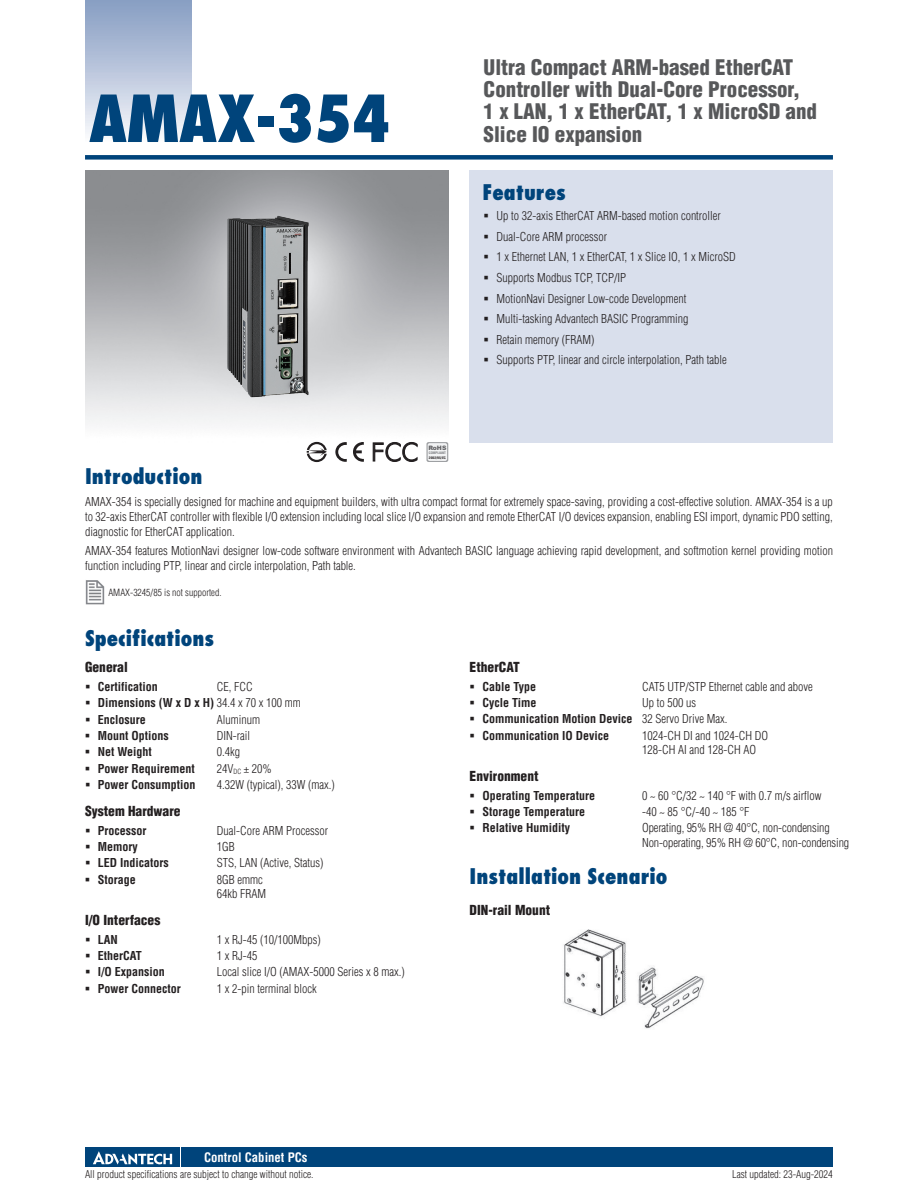
<style>
.page{position:relative;width:918px;height:1188px;background:#fff}
.page>*{position:absolute;margin:0;border:0;box-sizing:border-box;transform-origin:0 0}
.t1{font:800 condensed 63px "Futura";color:#00447b}
.t2{font:900 condensed 21px/22.5px "Helvetica";color:#57585a}
.t3{font:800 condensed 21px "Futura";color:#00447b}
.t4{font:900 condensed 13.5px "Helvetica";color:#231f20}
.t5{font:700 condensed 12.75px "Helvetica";color:#fff}
.t6{font:300 condensed 12px/20.7px "Helvetica";color:#231f20}
.t7{font:700 condensed 12px/16.4px "Helvetica";color:#231f20}
.t8{font:300 condensed 10.5px "Helvetica";color:#231f20}
.t9{font:300 condensed 9.75px "Helvetica";color:#231f20}
.t10{font:900 6px "Arial";color:#636366}
.t11{font:700 condensed 3.3px "Helvetica";color:#231f20;scale:1.11 1}
.t12{font:700 condensed 3.3px "Helvetica";color:#76787b;scale:1.05 1}
.s1{font-weight:300}
</style>
<div class="page">
<div style="left:85px;top:155px;width:748px;height:5px;background:#00447b"></div>
<div style="left:85px;top:0;width:106px;height:143px;background:linear-gradient(to bottom,#849bc1,#f9fafc)"></div>
<div style="left:182px;top:1147px;width:651px;height:20px;background:#00447b"></div>
<div style="left:85px;top:1147px;width:95px;height:20px;background:#00447b"></div>
<svg style="left:93px;top:1151px;width:79px;height:14px"></svg>
<div style="left:470px;top:170px;width:363px;height:272px;background:#d9dfec"></div>
<svg style="left:335px;top:442px;width:12px;height:20px"></svg>
<svg style="left:353px;top:442px;width:11px;height:20px"></svg>
<svg style="left:372px;top:442px;width:46px;height:20px"></svg>
<svg style="left:307px;top:442px;width:20px;height:20px"></svg>
<img style="left:563px;top:929px;width:141px;height:100px">
<svg style="left:426px;top:442px;width:22px;height:20px"></svg>
<div style="left:428px;top:443px;width:19px;height:18px;background:#f2f3f4;border-radius:2px"></div>
<img style="left:210px;top:204px;width:115px;height:205px">
<img style="left:85px;top:580px;width:19px;height:24px">
<h1 class="t1" style="left:89px;top:79px;width:303px">AMAX-354</h1>
<p class="t10" style="left:428px;top:443px;width:20px">RoHS</p>
<p class="t12" style="left:429px;top:451px;width:18px">COMPLIANT</p>
<p class="t11" style="left:429px;top:456px;width:17px">2002/95/EC</p>
<h2 class="t2" style="left:484px;top:55px;width:335px">Ultra Compact ARM-based EtherCAT<br>Controller with Dual-Core Processor,<br>1 x LAN, 1 x EtherCAT, 1 x MicroSD and<br>Slice IO expansion</h2>
<h2 class="t3" style="left:482px;top:179px;width:85px">Features</h2>
<p class="t6" style="left:496px;top:205px;width:241px">Up to 32-axis EtherCAT ARM-based motion controller Dual-Core ARM processor<br>1 x Ethernet LAN, 1 x EtherCAT, 1 x Slice IO, 1 x MicroSD Supports Modbus TCP, TCP/IP<br>MotionNavi Designer Low-code Development Multi-tasking Advantech BASIC Programming<br>Retain memory (FRAM)<br>Supports PTP, linear and circle interpolation, Path table</p>
<h2 class="t3" style="left:85px;top:463px;width:119px">Introduction</h2>
<p class="t6" style="left:85px;top:494px;width:749px;line-height:15px;text-align:justify">AMAX-354 is specially designed for machine and equipment builders, with ultra compact format for extremely space-saving, providing a cost-effective solution. AMAX-354 is a up to 32-axis EtherCAT controller with flexible I/O extension including local slice I/O expansion and remote EtherCAT I/O devices expansion, enabling ESI import, dynamic PDO setting, diagnostic for EtherCAT application.</p>
<p class="t6" style="left:85px;top:543px;width:749px;line-height:15px">AMAX-354 features MotionNavi designer low-code software environment with Advantech BASIC language achieving rapid development, and softmotion kernel providing motion function including PTP, linear and circle interpolation, Path table.</p>
<p class="t9" style="left:108px;top:586px;width:115px">AMAX-3245/85 is not supported.</p>
<h2 class="t3" style="left:85px;top:625px;width:131px">Specifications</h2>
<p class="t4" style="left:85px;top:659px;width:44px">General</p>
<p class="t7" style="left:98px;top:678px;width:62px">Certification</p>
<p class="t7" style="left:98px;top:678px;width:205px;text-indent:119px"><span class="s1">CE, FCC<br></span>Dimensions (W x D x H) <span class="s1">34.4 x 70 x 100 mm<br></span>Enclosure</p>
<p class="t6" style="left:217px;top:709px;width:45px">Aluminum</p>
<p class="t7" style="left:98px;top:727px;width:73px">Mount Options</p>
<p class="t6" style="left:217px;top:725px;width:35px">DIN-rail</p>
<p class="t7" style="left:98px;top:744px;width:56px">Net Weight</p>
<p class="t6" style="left:217px;top:742px;width:25px">0.4kg</p>
<p class="t7" style="left:98px;top:760px;width:99px">Power Requirement</p>
<p class="t6" style="left:217px;top:758px;width:57px">24V<sub>DC</sub> ± 20%</p>
<p class="t7" style="left:98px;top:776px;width:99px">Power Consumption</p>
<p class="t6" style="left:217px;top:774px;width:119px">4.32W (typical), 33W (max.)</p>
<p class="t4" style="left:85px;top:803px;width:97px">System Hardware</p>
<p class="t7" style="left:98px;top:822px;width:50px">Processor</p>
<p class="t6" style="left:217px;top:820px;width:113px">Dual-Core ARM Processor</p>
<p class="t7" style="left:98px;top:838px;width:42px">Memory</p>
<p class="t6" style="left:217px;top:836px;width:19px">1GB</p>
<p class="t7" style="left:98px;top:855px;width:72px">LED Indicators</p>
<p class="t6" style="left:217px;top:853px;width:108px">STS, LAN (Active, Status)</p>
<p class="t7" style="left:98px;top:871px;width:40px">Storage</p>
<p class="t6" style="left:217px;top:872px;width:51px;line-height:14.2px">8GB emmc<br>64kb FRAM</p>
<p class="t4" style="left:85px;top:912px;width:77px">I/O Interfaces</p>
<p class="t7" style="left:98px;top:931px;width:22px">LAN</p>
<p class="t6" style="left:217px;top:929px;width:105px">1 x RJ-45 (10/100Mbps)</p>
<p class="t7" style="left:98px;top:947px;width:46px">EtherCAT</p>
<p class="t6" style="left:217px;top:945px;width:42px">1 x RJ-45</p>
<p class="t7" style="left:98px;top:964px;width:68px">I/O Expansion</p>
<p class="t6" style="left:217px;top:962px;width:189px">Local slice I/O (AMAX-5000 Series x 8 max.)</p>
<p class="t7" style="left:98px;top:980px;width:85px">Power Connector</p>
<p class="t6" style="left:217px;top:978px;width:101px">1 x 2-pin terminal block</p>
<p class="t5" style="left:204px;top:1149px;width:105px">Control Cabinet PCs</p>
<p class="t4" style="left:470px;top:658px;width:52px">EtherCAT</p>
<p class="t7" style="left:482px;top:678px;width:55px">Cable Type</p>
<p class="t6" style="left:642px;top:676px;width:172px">CAT5 UTP/STP Ethernet cable and above</p>
<p class="t7" style="left:482px;top:694px;width:56px">Cycle Time</p>
<p class="t7" style="left:482px;top:694px;width:247px;text-indent:160px"><span class="s1">Up to 500 us<br></span>Communication Motion Device <span class="s1">32 Servo Drive Max.<br></span>Communication IO Device</p>
<p class="t6" style="left:642px;top:728px;width:127px;line-height:14.2px">1024-CH DI and 1024-CH DO<br>128-CH AI and 128-CH AO</p>
<p class="t4" style="left:470px;top:767px;width:70px">Environment</p>
<p class="t7" style="left:482px;top:787px;width:114px">Operating Temperature</p>
<p class="t6" style="left:642px;top:785px;width:181px">0 ~ 60 °C/32 ~ 140 °F with 0.7 m/s airflow</p>
<p class="t7" style="left:482px;top:803px;width:104px">Storage Temperature</p>
<p class="t6" style="left:642px;top:801px;width:109px">-40 ~ 85 °C/-40 ~ 185 °F</p>
<p class="t7" style="left:482px;top:820px;width:89px">Relative Humidity</p>
<p class="t6" style="left:642px;top:821px;width:209px;line-height:14.2px">Operating, 95% RH @ 40°C, non-condensing<br>Non-operating, 95% RH @ 60°C, non-condensing</p>
<h2 class="t3" style="left:470px;top:863px;width:199px">Installation Scenario</h2>
<p class="t4" style="left:470px;top:902px;width:82px">DIN-rail Mount</p>
<p class="t8" style="left:85px;top:1167px;width:230px">All product specifications are subject to change without notice.</p>
<p class="t8" style="left:732px;top:1167px;width:102px">Last updated: 23-Aug-2024</p>
</div>
